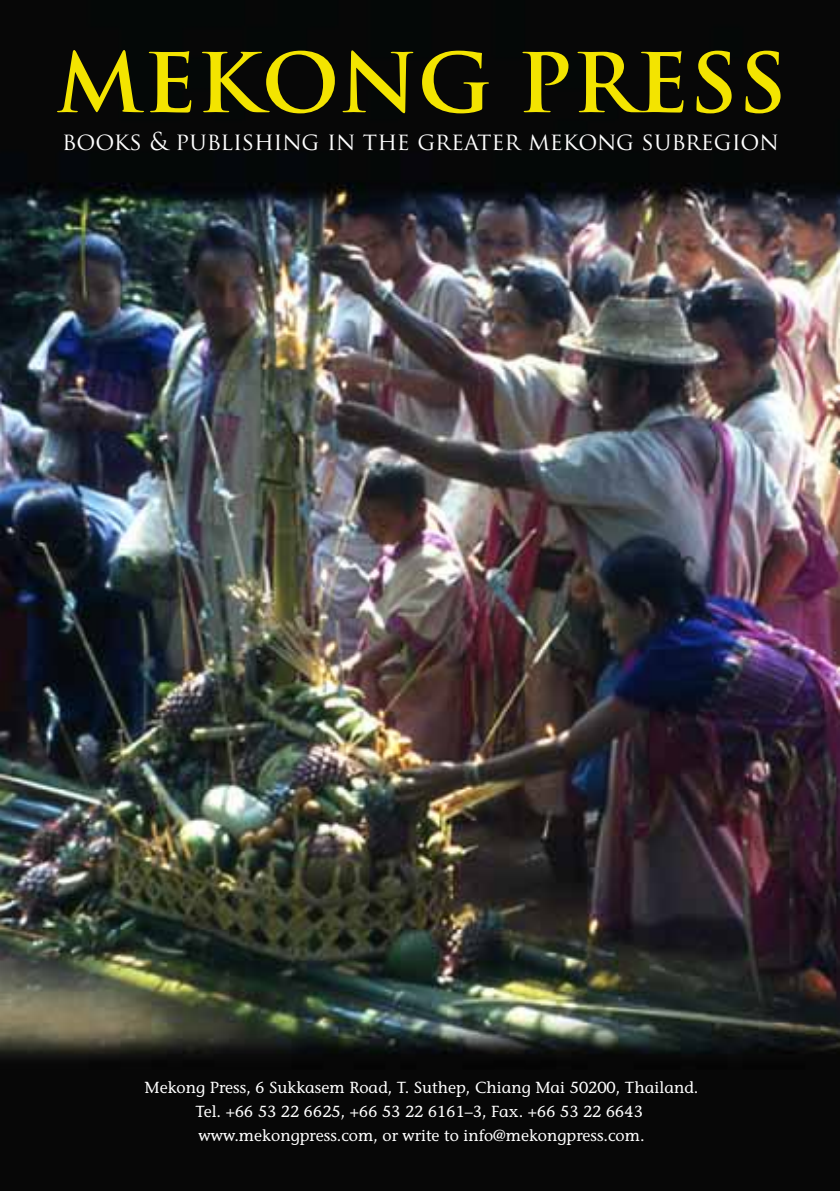
<style>
.page{position:relative;width:840px;height:1191px;background:#fff}
.page>*{position:absolute;margin:0;border:0;box-sizing:border-box;transform-origin:0 0}
.t1{font:700 80px "Trajan Pro";color:#f3e400;scale:1.05 1}
.t2{font:24px "Trajan Pro";color:#fff}
.t3{font:500 16px/24px "Stone Informal Std";color:#fff;text-align:center}
</style>
<div class="page">
<img style="left:0;top:0;width:839px;height:1191px">
<h1 class="t1" style="left:56px;top:33px;width:697px">MEKONG PRESS</h1>
<h2 class="t2" style="left:62px;top:126px;width:717px">BOOKS &amp; PUBLISHING IN THE GREATER MEKONG SUBREGION</h2>
<p class="t3" style="left:144px;top:1075px;width:555px">Mekong Press, 6 Sukkasem Road, T. Suthep, Chiang Mai 50200, Thailand.<br>Tel. +66 53 22 6625, +66 53 22 6161–3, Fax. +66 53 22 6643 www.mekongpress.com, or write to info@mekongpress.com.</p>
</div>
